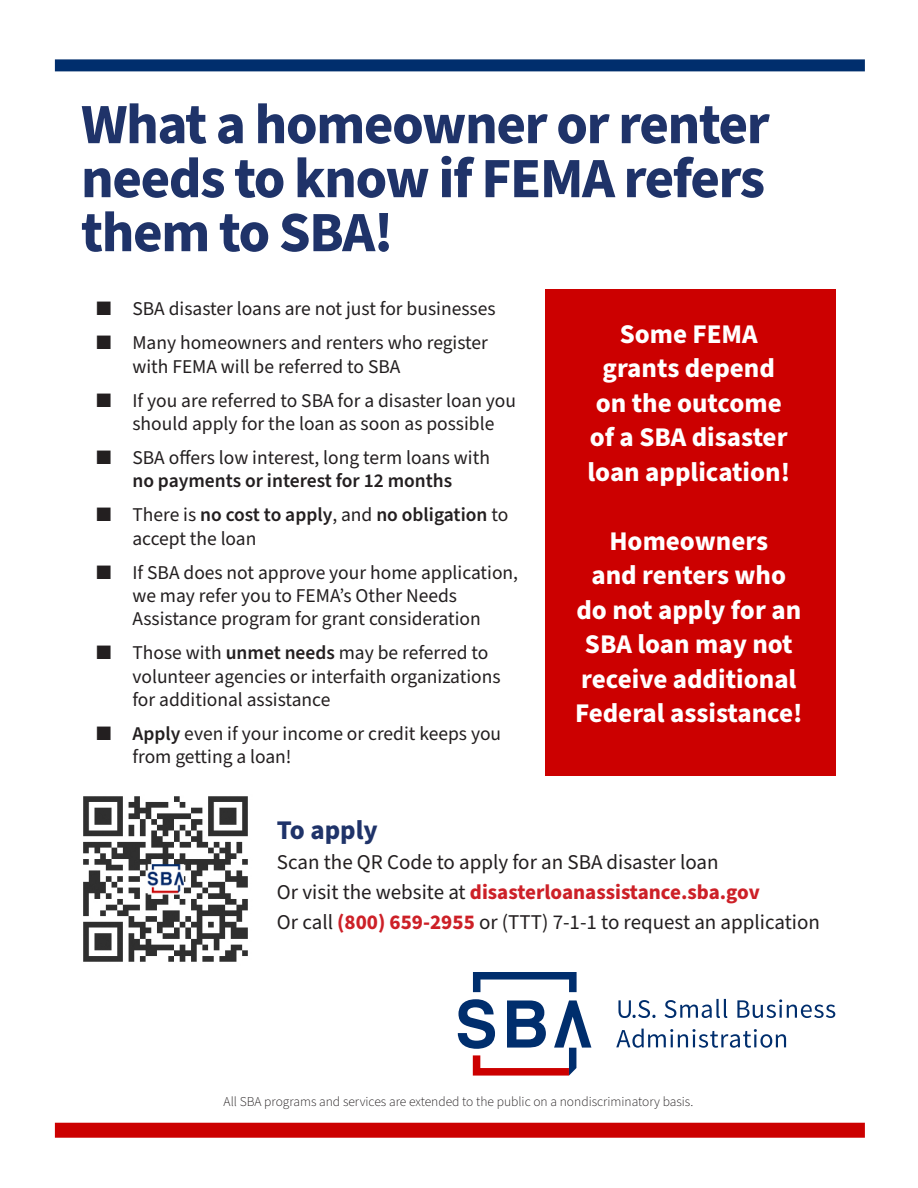
<style>
.page{position:relative;width:918px;height:1188px;background:#fff}
.page>*{position:absolute;margin:0;border:0;box-sizing:border-box;transform-origin:0 0}
.t1{font:700 57px/54px "Source Sans Pro";letter-spacing:-.025em;color:#1f3369;text-align:justify}
.t2{font:700 27px/34.5px "Source Sans Pro";color:#fff;text-align:center}
.t3{font:700 27px "Source Sans Pro";color:#1f3369}
.t4{font:21px "Source Sans Pro";color:#231f20}
.t5{font:700 21px "Source Sans Pro";color:#cd2027}
.t6{font:19.5px/23.4px "Source Sans Pro";color:#231f20}
.t7{font:300 13.5px "Source Sans Pro";color:#231f20}
.s1{font-weight:600}
.s2{font-weight:400;color:#231f20}
.s3{font-weight:700;color:#cd2027}
</style>
<div class="page">
<div style="left:55px;top:1123px;width:810px;height:15px;background:#c00"></div>
<div style="left:55px;top:59px;width:810px;height:12px;background:#002e6d"></div>
<div style="left:546px;top:290px;width:290px;height:486px;background:#c00"></div>
<svg style="left:473px;top:972px;width:104px;height:20px"></svg>
<svg style="left:458px;top:999px;width:133px;height:77px"></svg>
<svg style="left:618px;top:1000px;width:38px;height:18px"></svg>
<svg style="left:664px;top:999px;width:63px;height:19px"></svg>
<svg style="left:737px;top:999px;width:98px;height:19px"></svg>
<svg style="left:616px;top:1029px;width:170px;height:19px"></svg>
<img style="left:83px;top:796px;width:165px;height:166px">
<p class="t1" style="left:81px;top:99px;width:690px">What a homeowner or renter needs to know if FEMA refers them to SBA!</p>
<p class="t6" style="left:96px;top:298px;width:401px">■ SBA disaster loans are not just for businesses</p>
<p class="t6" style="left:132px;top:332px;width:357px;text-indent:-36px">■ Many homeowners and renters who register with FEMA will be referred to SBA</p>
<p class="t6" style="left:132px;top:389px;width:385px;text-indent:-36px">■ If you are referred to SBA for a disaster loan you should apply for the loan as soon as possible</p>
<p class="t6" style="left:96px;top:446px;width:395px;text-align:center">■ SBA offers low interest, long term loans with <span class="s1">no payments or interest for 12 months</span></p>
<p class="t6" style="left:132px;top:504px;width:377px;text-indent:-36px">■ There is <span class="s1">no cost to apply</span>, and <span class="s1">no obligation</span> to accept the loan</p>
<p class="t6" style="left:132px;top:561px;width:387px;text-indent:-36px">■ If SBA does not approve your home application, we may refer you to FEMA’s Other Needs<br>Assistance program for grant consideration</p>
<p class="t6" style="left:132px;top:642px;width:370px;text-indent:-36px">■ Those with <span class="s1">unmet needs</span> may be referred to volunteer agencies or interfaith organizations for additional assistance</p>
<p class="t6" style="left:132px;top:722px;width:370px;text-indent:-36px">■ <span class="s1">Apply</span> even if your income or credit keeps you from getting a loan!</p>
<p class="t2" style="left:587px;top:317px;width:204px">Some FEMA grants depend on the outcome of a SBA disaster loan application!</p>
<p class="t2" style="left:575px;top:524px;width:229px">Homeowners<br>and renters who do not apply for an<br>SBA loan may not receive additional<br>Federal assistance!</p>
<p class="t3" style="left:277px;top:812px;width:102px">To apply</p>
<p class="t4" style="left:277px;top:848px;width:443px">Scan the QR Code to apply for an SBA disaster loan</p>
<p class="t5" style="left:277px;top:878px;width:484px"><span class="s2">Or visit the website at</span> disasterloanassistance.sba.gov</p>
<p class="t4" style="left:277px;top:908px;width:544px">Or call <span class="s3">(800) 659-2955</span> or (TTT) 7-1-1 to request an application</p>
<p class="t7" style="left:224px;top:1093px;width:471px">All SBA programs and services are extended to the public on a nondiscriminatory basis.</p>
</div>
